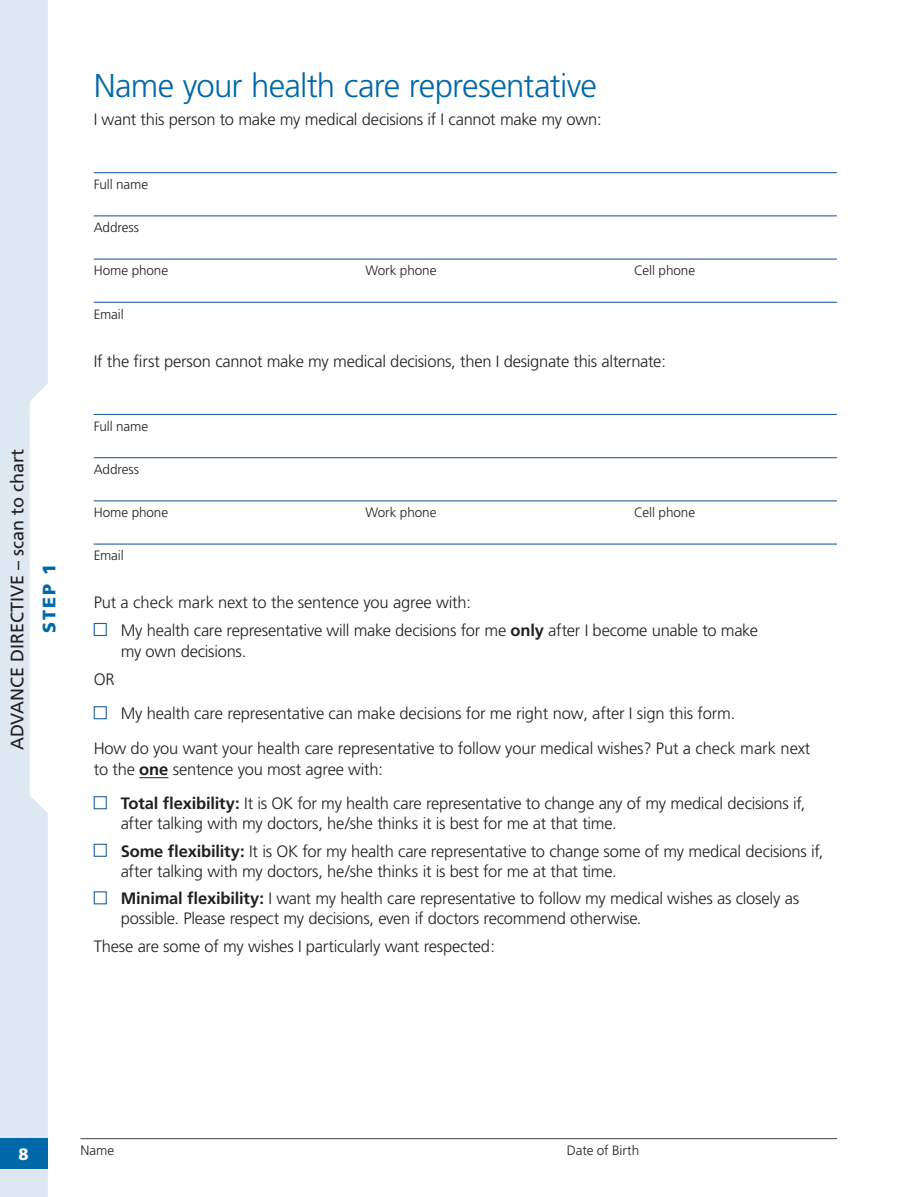
<style>
.page{position:relative;width:917px;height:1197px;background:#fff}
.page>*{position:absolute;margin:0;border:0;box-sizing:border-box;transform-origin:0 0}
.Step1_Section_Hed{font:300 33px "Frutiger";letter-spacing:-.025em;color:#0068a9}
.TOC_title{font:18px "Frutiger";letter-spacing:-.005em;color:#231f20}
.t1{font:900 18px "Frutiger";color:#0068a9}
.Body1{font:300 16.5px/21px "Frutiger";letter-spacing:-.01em;color:#231f20}
.Body{font:300 16.5px/19.8px "Frutiger";letter-spacing:-.015em;color:#231f20}
.t2{font:900 16.5px "Frutiger";color:#fff}
.Body_-_Form_lines_ab{font:300 13.5px "Frutiger";letter-spacing:-.005em;color:#231f20}
.Name-DOB_Box{font:300 13.5px "Frutiger";letter-spacing:-.01em;color:#231f20}
.s1{font-family:"Frutiger LT Std"}
.s2{font-weight:700}
</style>
<div class="page">
<div style="left:0;top:0;width:48px;height:1197px;background:#dee8f3"></div>
<div style="left:30px;top:384px;width:18px;height:429px;background:#fff"></div>
<div style="left:0;top:1138px;width:48px;height:31px;background:#0068a9"></div>
<hr style="left:94px;top:172px;width:742px;height:1px;background:#27609d">
<hr style="left:94px;top:215px;width:742px;height:1px;background:#27609d">
<hr style="left:94px;top:259px;width:742px;height:1px;background:#27609d">
<hr style="left:94px;top:302px;width:742px;height:1px;background:#27609d">
<hr style="left:94px;top:414px;width:742px;height:1px;background:#27609d">
<hr style="left:94px;top:457px;width:742px;height:1px;background:#27609d">
<hr style="left:94px;top:500px;width:742px;height:1px;background:#27609d">
<hr style="left:94px;top:544px;width:742px;height:1px;background:#27609d">
<div style="left:94px;top:623px;width:13px;height:13px;border:1px solid #27609d"></div>
<div style="left:94px;top:706px;width:13px;height:13px;border:1px solid #27609d"></div>
<div style="left:94px;top:796px;width:13px;height:13px;border:1px solid #27609d"></div>
<div style="left:94px;top:844px;width:13px;height:13px;border:1px solid #27609d"></div>
<div style="left:94px;top:891px;width:13px;height:13px;border:1px solid #27609d"></div>
<hr style="left:80px;top:1138px;width:756px;height:1px;background:#57585a">
<svg style="left:139px;top:777px;width:29px;height:1px"></svg>
<p class="TOC_title" style="left:7px;top:750px;width:303px;rotate:-90deg">ADVANCE DIRECTIVE – scan to chart</p>
<p class="t1" style="left:38px;top:633px;width:70px;rotate:-90deg">STEP 1</p>
<p class="Step1_Section_Hed" style="left:94px;top:67px;width:504px">Name your health care representative</p>
<p class="Body1" style="left:94px;top:109px;width:509px">I want this person to make my medical decisions if I cannot make my own:</p>
<p class="Body_-_Form_lines_ab" style="left:94px;top:177px;width:56px">Full name</p>
<p class="Body_-_Form_lines_ab" style="left:94px;top:220px;width:47px">Address</p>
<p class="Body_-_Form_lines_ab" style="left:94px;top:263px;width:76px">Home phone</p>
<p class="Body_-_Form_lines_ab" style="left:365px;top:263px;width:73px">Work phone</p>
<p class="Body_-_Form_lines_ab" style="left:634px;top:263px;width:62px">Cell phone</p>
<p class="Body_-_Form_lines_ab" style="left:94px;top:306px;width:32px">Email</p>
<p class="Body1" style="left:94px;top:351px;width:573px">If the first person cannot make my medical decisions, then I designate this alternate:</p>
<p class="Body_-_Form_lines_ab" style="left:94px;top:418px;width:56px">Full name</p>
<p class="Body_-_Form_lines_ab" style="left:94px;top:462px;width:47px">Address</p>
<p class="Body_-_Form_lines_ab" style="left:94px;top:505px;width:76px">Home phone</p>
<p class="Body_-_Form_lines_ab" style="left:365px;top:505px;width:73px">Work phone</p>
<p class="Body_-_Form_lines_ab" style="left:634px;top:505px;width:62px">Cell phone</p>
<p class="Body_-_Form_lines_ab" style="left:94px;top:548px;width:32px">Email</p>
<p class="Body1" style="left:94px;top:592px;width:379px">Pu<span class="s1">t a check mark nex</span>t to the sentence you agree with:</p>
<p class="Body1" style="left:121px;top:620px;width:638px">My health care representative will make decisions for me <span class="s2">only</span> after I become unable to make my own decisions.</p>
<p class="Body1" style="left:94px;top:669px;width:23px">OR</p>
<p class="Body1" style="left:94px;top:697px;width:718px;line-height:34.5px;text-indent:27px">My health care representative can make decisions for me right now, after I sign this form.<br>How do you want your health care representative to follow your medical wishes? Put a <span class="s1">check mark</span> next</p>
<p class="Body1" style="left:94px;top:759px;width:290px">to the <span class="s2">one</span> sentence you most agree with:</p>
<p class="Body" style="left:121px;top:794px;width:686px"><span class="s2">Total flexibility:</span> It is OK for my health care representative to change any of my medical decisions if, after talking with my doctors, he/she thinks it is best for me at that time.</p>
<p class="Body" style="left:121px;top:841px;width:704px"><span class="s2">Some flexibility:</span> It is OK for my health care representative to change some of my medical decisions if, after talking with my doctors, he/she thinks it is best for me at that time.</p>
<p class="Body" style="left:121px;top:889px;width:679px"><span class="s2">Minimal flexibility:</span> I want my health care representative to follow my medical wishes as closely as possible. Please respect my decisions, even if doctors recommend otherwise.</p>
<p class="Body1" style="left:94px;top:936px;width:402px">These are some of my wishes I particularly want respected:</p>
<p class="t2" style="left:18px;top:1144px;width:12px">8</p>
<p class="Name-DOB_Box" style="left:80px;top:1143px;width:35px">Name</p>
<p class="Name-DOB_Box" style="left:566px;top:1143px;width:74px">Date of Birth</p>
</div>
